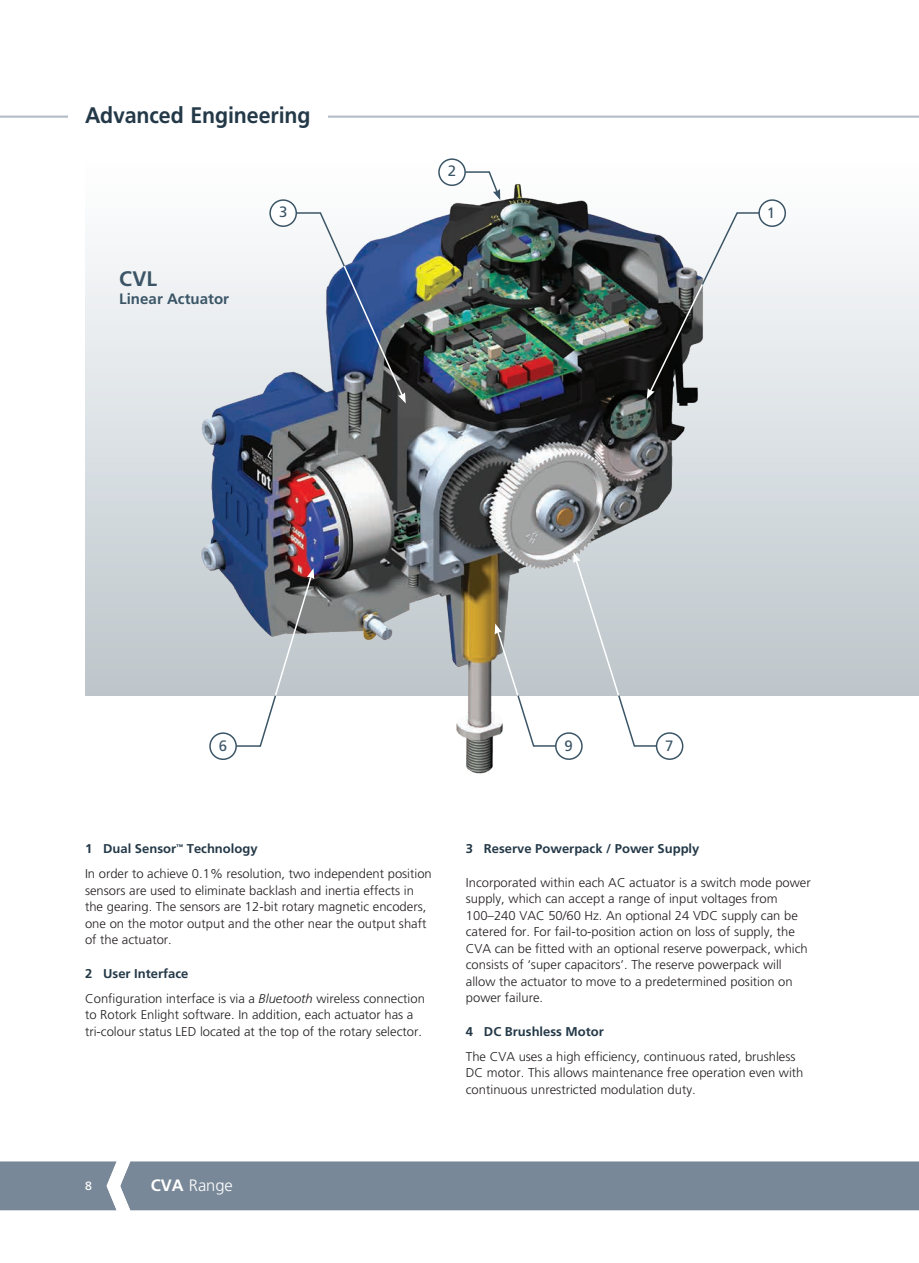
<style>
.page{position:relative;width:919px;height:1263px;background:#fff}
.page>*{position:absolute;margin:0;border:0;box-sizing:border-box;transform-origin:0 0}
.t1{font:700 22.5px "Frutiger LT Std";letter-spacing:-.005em;color:#243948;scale:.95 1}
.t2{font:700 21px "Frutiger LT Std";color:#3b5566}
.t3{font:300 16.5px "Frutiger LT Pro";color:#fff}
.t4{font:700 15px "Frutiger LT Std";letter-spacing:.005em;color:#3b5566}
.t5{font:15px "Frutiger LT Std";color:#3b5566}
.t6{font:300 12.75px/16.5px "Frutiger LT Std";color:#231f20}
.t7{font:700 12.75px "Frutiger LT Std";color:#243948}
.t8{font:12px "Frutiger LT Std";color:#fff}
.s1{font-weight:700;color:#243948}
.s2{font-style:italic}
.s3{font-weight:700}
</style>
<div class="page">
<div style="left:0;top:1161px;width:918px;height:49px;background:#788898"></div>
<hr style="left:0;top:116px;width:918px;height:2px;background:#b2bbc6">
<div style="left:85px;top:162px;width:833px;height:533px;background:linear-gradient(to bottom,#fff,#bcc6cb)"></div>
<img style="left:115px;top:183px;width:730px;height:591px">
<div style="left:209px;top:732px;width:28px;height:28px;border:2px solid #3b5566;border-radius:50%"></div>
<svg style="left:235px;top:568px;width:79px;height:179px"></svg>
<div style="left:439px;top:159px;width:26px;height:26px;background:#fff;border-radius:50%"></div>
<div style="left:438px;top:158px;width:28px;height:28px;border:2px solid #3b5566;border-radius:50%"></div>
<svg style="left:463px;top:171px;width:37px;height:29px"></svg>
<div style="left:270px;top:200px;width:26px;height:26px;background:#fff;border-radius:50%"></div>
<div style="left:269px;top:199px;width:28px;height:28px;border:2px solid #3b5566;border-radius:50%"></div>
<svg style="left:295px;top:211px;width:111px;height:192px"></svg>
<div style="left:655px;top:732px;width:28px;height:28px;border:2px solid #3b5566;border-radius:50%"></div>
<div style="left:555px;top:732px;width:27px;height:28px;border:2px solid #3b5566;border-radius:50%"></div>
<svg style="left:573px;top:552px;width:85px;height:196px"></svg>
<svg style="left:494px;top:623px;width:63px;height:125px"></svg>
<div style="left:759px;top:200px;width:26px;height:26px;background:#fff;border-radius:50%"></div>
<div style="left:758px;top:199px;width:28px;height:28px;border:2px solid #3b5566;border-radius:50%"></div>
<svg style="left:646px;top:211px;width:114px;height:188px"></svg>
<div style="left:68px;top:106px;width:259px;height:17px;background:#fff"></div>
<h1 class="t1" style="left:85px;top:102px;width:239px">Advanced Engineering</h1>
<h2 class="t2" style="left:119px;top:266px;width:39px">CVL</h2>
<p class="t4" style="left:119px;top:290px;width:111px">Linear Actuator</p>
<p class="t5" style="left:279px;top:203px;width:10px">3</p>
<p class="t5" style="left:448px;top:162px;width:10px">2</p>
<p class="t5" style="left:766px;top:204px;width:10px">1</p>
<p class="t5" style="left:219px;top:737px;width:10px">6</p>
<p class="t5" style="left:564px;top:737px;width:10px">9</p>
<p class="t5" style="left:665px;top:737px;width:10px">7</p>
<p class="t6" style="left:85px;top:836px;width:348px;line-height:25px"><span class="s1">1 Dual Sensor</span><sup>™</sup> <span class="s1">Technology<br></span>In order to achieve 0.1% resolution, two independent position</p>
<p class="t6" style="left:85px;top:882px;width:343px">sensors are used to eliminate backlash and inertia effects in the gearing. The sensors are 12-bit rotary magnetic encoders, one on the motor output and the other near the output shaft of the actuator.</p>
<p class="t6" style="left:85px;top:961px;width:341px;line-height:25px"><span class="s1">2 User Interface<br></span>Configuration interface is via a <span class="s2">Bluetooth</span> wireless connection</p>
<p class="t6" style="left:85px;top:1007px;width:338px">to Rotork Enlight software. In addition, each actuator has a tri-colour status LED located at the top of the rotary selector.</p>
<p class="t8" style="left:85px;top:1179px;width:8px">8</p>
<p class="t3" style="left:151px;top:1176px;width:84px"><span class="s3">CVA</span> Range</p>
<p class="t7" style="left:466px;top:841px;width:235px">3 Reserve Powerpack / Power Supply</p>
<p class="t6" style="left:466px;top:874px;width:346px">Incorporated within each AC actuator is a switch mode power supply, which can accept a range of input voltages from 100–240 VAC 50/60 Hz. An optional 24 VDC supply can be catered for. For fail-to-position action on loss of supply, the CVA can be fitted with an optional reserve powerpack, which consists of ‘super capacitors’. The reserve powerpack will allow the actuator to move to a predetermined position on power failure.</p>
<p class="t7" style="left:466px;top:1024px;width:139px">4 DC Brushless Motor</p>
<p class="t6" style="left:466px;top:1048px;width:339px">The CVA uses a high efficiency, continuous rated, brushless<br>DC motor. This allows maintenance free operation even with continuous unrestricted modulation duty.</p>
</div>
